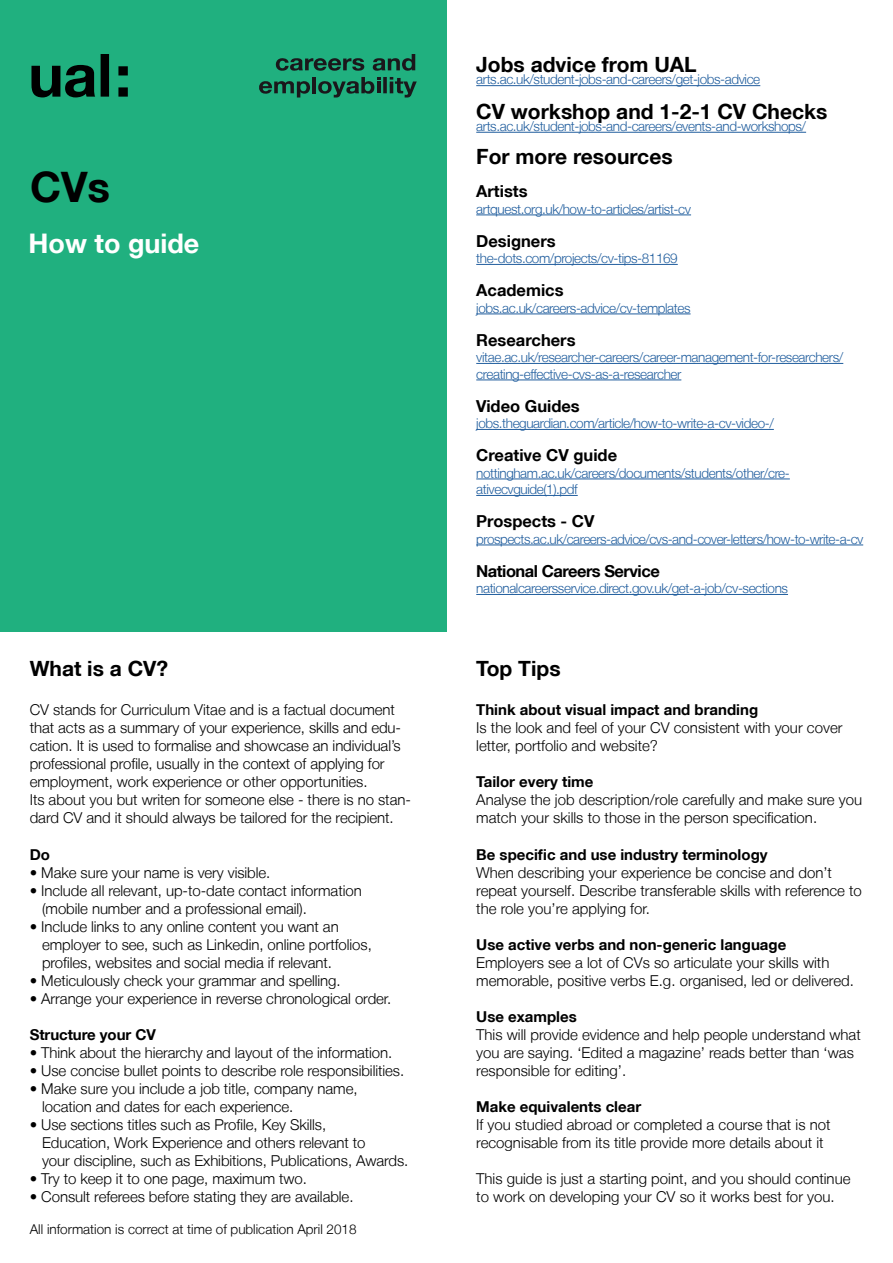
<style>
.page{position:relative;width:893px;height:1263px;background:#fff}
.page>*{position:absolute;margin:0;border:0;box-sizing:border-box;transform-origin:0 0}
.t1{font:700 42px "Helvetica Neue LT";color:#000}
.t2{font:700 27px "Helvetica Neue LT";color:#fff}
.t3{font:700 21px "Helvetica Neue LT";color:#000}
.t4{font:700 16.5px "Helvetica Neue LT";color:#000}
.t5{font:700 16.5px "Helvetica Neue LT";letter-spacing:-.03em;color:#000}
.t6{font:300 15px/18px "Helvetica Neue LT";letter-spacing:-.005em;color:#000}
.t7{font:700 15px "Helvetica Neue LT";color:#000}
.t8{font:300 13.5px/16.5px "Helvetica Neue LT";letter-spacing:-.03em;color:#215e9e}
.t9{font:300 13.5px "Helvetica Neue LT";color:#000}
</style>
<div class="page">
<div style="left:0;top:0;width:446px;height:631px;background:#20b07f"></div>
<svg style="left:31px;top:65px;width:64px;height:32px"></svg>
<div style="left:101px;top:54px;width:8px;height:43px;background:#000"></div>
<svg style="left:118px;top:66px;width:10px;height:31px"></svg>
<svg style="left:373px;top:54px;width:42px;height:17px"></svg>
<svg style="left:276px;top:58px;width:88px;height:13px"></svg>
<svg style="left:259px;top:81px;width:51px;height:17px"></svg>
<hr style="left:312px;top:77px;width:4px;height:16px;background:#1a171b">
<svg style="left:318px;top:77px;width:99px;height:21px"></svg>
<hr style="left:476px;top:85px;width:284px;height:1px;background:#215e9e">
<hr style="left:476px;top:215px;width:215px;height:1px;background:#215e9e">
<hr style="left:476px;top:264px;width:202px;height:1px;background:#215e9e">
<hr style="left:476px;top:314px;width:215px;height:1px;background:#215e9e">
<hr style="left:476px;top:363px;width:367px;height:1px;background:#215e9e">
<hr style="left:476px;top:380px;width:205px;height:1px;background:#215e9e">
<hr style="left:476px;top:429px;width:298px;height:1px;background:#215e9e">
<hr style="left:476px;top:479px;width:314px;height:1px;background:#215e9e">
<hr style="left:476px;top:495px;width:102px;height:1px;background:#215e9e">
<hr style="left:476px;top:545px;width:387px;height:1px;background:#215e9e">
<hr style="left:476px;top:594px;width:312px;height:1px;background:#215e9e">
<hr style="left:476px;top:132px;width:330px;height:1px;background:#215e9e">
<h3 class="t3" style="left:476px;top:52px;width:222px">Jobs advice from UAL</h3>
<p class="t8" style="left:476px;top:71px;width:286px">arts.ac.uk/student-jobs-and-careers/get-jobs-advice</p>
<h1 class="t1" style="left:30px;top:161px;width:82px">CVs</h1>
<h2 class="t2" style="left:28px;top:227px;width:172px">How to guide</h2>
<h3 class="t3" style="left:476px;top:98px;width:353px">CV workshop and 1-2-1 CV Checks</h3>
<p class="t8" style="left:476px;top:118px;width:331px">arts.ac.uk/student-jobs-and-careers/events-and-workshops/</p>
<h3 class="t3" style="left:476px;top:144px;width:198px">For more resources</h3>
<p class="t4" style="left:476px;top:181px;width:53px">Artists</p>
<p class="t8" style="left:476px;top:200px;width:216px">artquest.org.uk/how-to-articles/artist-cv</p>
<p class="t4" style="left:476px;top:230px;width:81px">Designers</p>
<p class="t8" style="left:476px;top:250px;width:203px">the-dots.com/projects/cv-tips-81169</p>
<p class="t4" style="left:476px;top:280px;width:89px">Academics</p>
<p class="t8" style="left:476px;top:299px;width:216px">jobs.ac.uk/careers-advice/cv-templates</p>
<p class="t4" style="left:476px;top:329px;width:101px">Researchers</p>
<p class="t8" style="left:476px;top:349px;width:369px">vitae.ac.uk/researcher-careers/career-management-for-researchers/ creating-effective-cvs-as-a-researcher</p>
<p class="t4" style="left:476px;top:395px;width:105px">Video Guides</p>
<p class="t8" style="left:476px;top:415px;width:299px">jobs.theguardian.com/article/how-to-write-a-cv-video-/</p>
<p class="t4" style="left:476px;top:445px;width:142px">Creative CV guide</p>
<p class="t8" style="left:476px;top:464px;width:315px">nottingham.ac.uk/careers/documents/students/other/cre&shy;ativecvguide(1).pdf</p>
<p class="t4" style="left:476px;top:511px;width:120px">Prospects - CV</p>
<p class="t8" style="left:476px;top:530px;width:389px">prospects.ac.uk/careers-advice/cvs-and-cover-letters/how-to-write-a-cv</p>
<p class="t5" style="left:476px;top:560px;width:185px">National Careers Service</p>
<p class="t8" style="left:476px;top:580px;width:313px">nationalcareersservice.direct.gov.uk/get-a-job/cv-sections</p>
<h3 class="t3" style="left:30px;top:656px;width:140px">What is a CV?</h3>
<h3 class="t3" style="left:476px;top:656px;width:86px">Top Tips</h3>
<p class="t6" style="left:30px;top:701px;width:383px">CV stands for Curriculum Vitae and is a factual document that acts as a summary of your experience, skills and edu&shy;cation. It is used to formalise and showcase an individual’s professional profile, usually in the context of applying for employment, work experience or other opportunities.<br>Its about you but writen for someone else - there is no stan&shy;dard CV and it should always be tailored for the recipient.</p>
<p class="t7" style="left:30px;top:845px;width:22px">Do</p>
<p class="t6" style="left:30px;top:863px;width:242px">• Make sure your name is very visible.</p>
<p class="t6" style="left:42px;top:881px;width:321px;text-indent:-12px">• Include all relevant, up-to-date contact information (mobile number and a professional email).</p>
<p class="t6" style="left:42px;top:917px;width:331px;text-indent:-12px">• Include links to any online content you want an employer to see, such as Linkedin, online portfolios, profiles, websites and social media if relevant.</p>
<p class="t6" style="left:30px;top:971px;width:312px">• Meticulously check your grammar and spelling.</p>
<p class="t6" style="left:30px;top:989px;width:363px">• Arrange your experience in reverse chronological order.</p>
<p class="t7" style="left:30px;top:1025px;width:128px">Structure your CV</p>
<p class="t6" style="left:30px;top:1043px;width:364px">• Think about the hierarchy and layout of the information.</p>
<p class="t6" style="left:30px;top:1061px;width:376px">• Use concise bullet points to describe role responsibilities.</p>
<p class="t6" style="left:42px;top:1079px;width:317px;text-indent:-12px">• Make sure you include a job title, company name, location and dates for each experience.</p>
<p class="t6" style="left:42px;top:1115px;width:368px;text-indent:-12px">• Use sections titles such as Profile, Key Skills,<br>Education, Work Experience and others relevant to<br>your discipline, such as Exhibitions, Publications, Awards.</p>
<p class="t6" style="left:30px;top:1169px;width:279px">• Try to keep it to one page, maximum two.</p>
<p class="t6" style="left:30px;top:1187px;width:325px">• Consult referees before stating they are available.</p>
<p class="t7" style="left:476px;top:701px;width:283px">Think about visual impact and branding</p>
<p class="t6" style="left:476px;top:719px;width:368px">Is the look and feel of your CV consistent with your cover letter, portfolio and website?</p>
<p class="t7" style="left:476px;top:773px;width:119px">Tailor every time</p>
<p class="t6" style="left:476px;top:791px;width:387px">Analyse the job description/role carefully and make sure you match your skills to those in the person specification.</p>
<p class="t7" style="left:476px;top:845px;width:293px">Be specific and use industry terminology</p>
<p class="t6" style="left:476px;top:863px;width:387px">When describing your experience be concise and don’t repeat yourself. Describe transferable skills with reference to the role you’re applying for.</p>
<p class="t7" style="left:476px;top:935px;width:312px">Use active verbs and non-generic language</p>
<p class="t6" style="left:476px;top:953px;width:379px">Employers see a lot of CVs so articulate your skills with memorable, positive verbs E.g. organised, led or delivered.</p>
<p class="t7" style="left:476px;top:1007px;width:102px">Use examples</p>
<p class="t6" style="left:476px;top:1025px;width:386px">This will provide evidence and help people understand what you are saying. ‘Edited a magazine’ reads better than ‘was responsible for editing’.</p>
<p class="t7" style="left:476px;top:1097px;width:166px">Make equivalents clear</p>
<p class="t6" style="left:476px;top:1115px;width:356px">If you studied abroad or completed a course that is not recognisable from its title provide more details about it</p>
<p class="t6" style="left:476px;top:1169px;width:376px">This guide is just a starting point, and you should continue to work on developing your CV so it works best for you.</p>
<p class="t9" style="left:30px;top:1220px;width:328px">All information is correct at time of publication April 2018</p>
</div>
